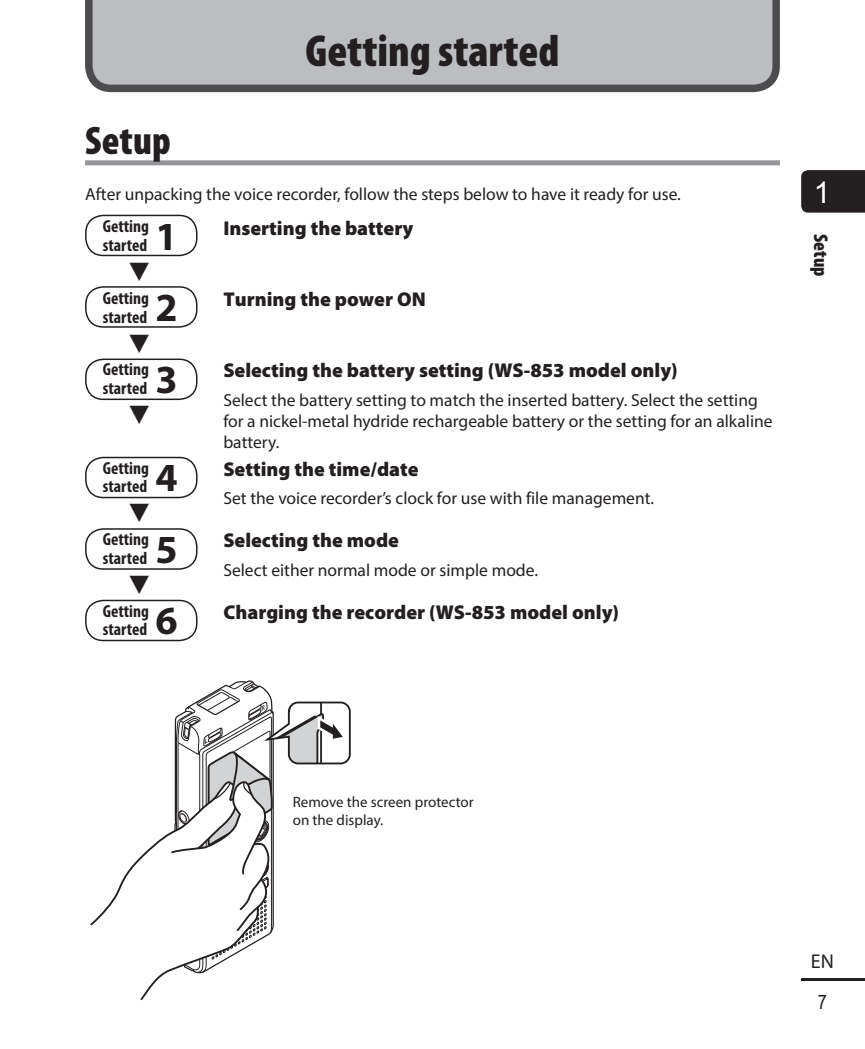
<style>
.page{position:relative;width:865px;height:1049px;background:#fff}
.page>*{position:absolute;margin:0;border:0;box-sizing:border-box;transform-origin:0 0}
.t1{font:900 condensed 45px "Myriad Pro";color:#231f20}
.t2{font:900 condensed 40px "Myriad Pro";color:#231f20}
.t3{font:700 40px "Myriad Pro";color:#231f20}
.t4{font:30px "Arial";color:#fff}
.t5{font:25px "AP Yakumono";color:#231f20}
.t6{font:900 20px "Myriad Pro";color:#231f20}
.t7{font:900 condensed 20px "Myriad Pro";color:#231f20}
.t8{font:20px "Myriad Pro";color:#231f20}
.t9{font:20px "Arial Narrow";color:#231f20}
.t10{font:17.5px/21.2px "Myriad Pro";color:#231f20}
.t11{font:700 condensed 17.5px/18.8px "Myriad Pro";color:#231f20}
.t12{font:15px/17.5px "Myriad Pro";color:#231f20}
.s1{font-weight:700;font-size:40px}
</style>
<div class="page">
<div style="left:801px;top:170px;width:64px;height:43px;background:#231f20"></div>
<hr style="left:801px;top:978px;width:64px;height:3px;background:#231f20">
<svg style="left:85px;top:0;width:695px;height:92px;background:#b0b2b5"></svg>
<div style="left:85px;top:160px;width:695px;height:5px;background:#939598"></div>
<svg style="left:90px;top:680px;width:261px;height:321px"></svg>
<div style="left:85px;top:215px;width:112px;height:41px;border:2px solid #231f20;border-radius:17px"></div>
<div style="left:85px;top:286px;width:112px;height:42px;border:2px solid #231f20;border-radius:17px"></div>
<div style="left:85px;top:358px;width:112px;height:42px;border:2px solid #231f20;border-radius:17px"></div>
<div style="left:85px;top:457px;width:112px;height:41px;border:2px solid #231f20;border-radius:17px"></div>
<div style="left:85px;top:528px;width:112px;height:42px;border:2px solid #231f20;border-radius:17px"></div>
<div style="left:85px;top:600px;width:112px;height:41px;border:2px solid #231f20;border-radius:17px"></div>
<h1 class="t1" style="left:305px;top:34px;width:256px">Getting started</h1>
<h2 class="t2" style="left:85px;top:125px;width:87px">Setup</h2>
<p class="t10" style="left:85px;top:185px;width:597px">After unpacking the voice recorder, follow the steps below to have it ready for use.</p>
<p class="t11" style="left:103px;top:218px;width:48px">Getting started</p>
<h2 class="t3" style="left:156px;top:221px;width:24px">1</h2>
<h3 class="t5" style="left:129px;top:258px;width:23px">3</h3>
<p class="t6" style="left:223px;top:220px;width:191px">Inserting the battery</p>
<p class="t11" style="left:103px;top:290px;width:48px">Getting started</p>
<h2 class="t3" style="left:156px;top:293px;width:24px">2</h2>
<h3 class="t5" style="left:129px;top:329px;width:23px">3</h3>
<p class="t11" style="left:103px;top:361px;width:48px">Getting started</p>
<h2 class="t3" style="left:156px;top:364px;width:24px">3</h2>
<h3 class="t5" style="left:129px;top:401px;width:23px">3</h3>
<p class="t11" style="left:103px;top:459px;width:48px">Getting started</p>
<h2 class="t3" style="left:156px;top:462px;width:24px">4</h2>
<h3 class="t5" style="left:129px;top:499px;width:23px">3</h3>
<p class="t11" style="left:103px;top:531px;width:48px">Getting started</p>
<h2 class="t3" style="left:156px;top:534px;width:24px">5</h2>
<h3 class="t5" style="left:129px;top:570px;width:23px">3</h3>
<p class="t6" style="left:223px;top:292px;width:204px">Turning the power ON</p>
<p class="t6" style="left:223px;top:363px;width:456px">Selecting the battery setting (WS-853 model only)</p>
<p class="t10" style="left:223px;top:390px;width:551px">Select the battery setting to match the inserted battery. Select the setting for a nickel-metal hydride rechargeable battery or the setting for an alkaline battery.</p>
<p class="t6" style="left:223px;top:461px;width:197px">Setting the time/date</p>
<p class="t10" style="left:223px;top:489px;width:432px">Set the voice recorder’s clock for use with file management.</p>
<p class="t6" style="left:223px;top:533px;width:177px">Selecting the mode</p>
<p class="t10" style="left:223px;top:560px;width:316px">Select either normal mode or simple mode.</p>
<p class="t11" style="left:103px;top:602px;width:48px">Getting started</p>
<p class="t6" style="left:156px;top:604px;width:465px"><span class="s1">6</span> Charging the recorder (WS-853 model only)</p>
<h3 class="t4" style="left:814px;top:176px;width:18px">1</h3>
<p class="t7" style="left:828px;top:234px;width:44px;rotate:90deg">Setup</p>
<p class="t12" style="left:293px;top:794px;width:182px">Remove the screen protector on the display.</p>
<p class="t8" style="left:811px;top:953px;width:25px">EN</p>
<p class="t9" style="left:817px;top:991px;width:11px">7</p>
</div>
